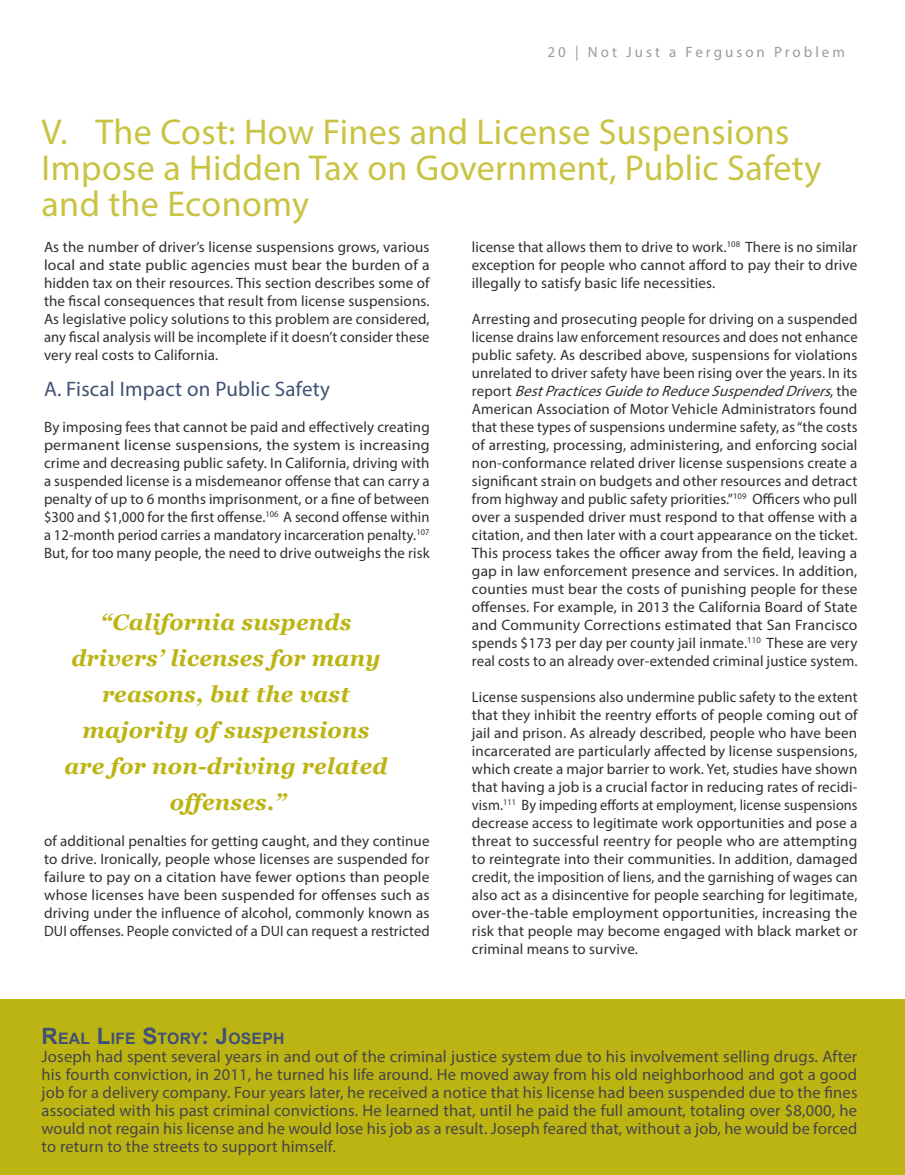
<style>
.page{position:relative;width:905px;height:1175px;background:#fff}
.page>*{position:absolute;margin:0;border:0;box-sizing:border-box;transform-origin:0 0}
.t1{font:36px/36px "Myriad Pro";letter-spacing:.01em;color:#bcb413}
.t2{font:italic 700 22.5px/36px "Georgia";letter-spacing:.01em;color:#bcb413;text-align:center}
.t3{font:21px "Myriad Pro";letter-spacing:.01em;color:#3f5174}
.t4{font:16.5px/18px "Myriad Pro";letter-spacing:.01em;color:#464547;text-align:justify}
.t5{font:700 15.75px "Arial";letter-spacing:.015em;color:#3f5174}
.t6{font:15px/18px "Myriad Pro";letter-spacing:.01em;color:#342d30;text-align:justify}
.t7{font:15px "Myriad Pro";letter-spacing:.2em;color:#999b9c}
.s1{font-style:italic}
.s2{font-size:22.5px}
</style>
<div class="page">
<div style="left:0;top:999px;width:904px;height:175px;background:#bcb413"></div>
<p class="t7" style="left:547px;top:43px;width:299px">20 | Not Just a Ferguson Problem</p>
<h1 class="t1" style="left:42px;top:113px;width:781px">V. The Cost: How Fines and License Suspensions<br>Impose a Hidden Tax on Government, Public Safety and the Economy</h1>
<p class="t6" style="left:44px;top:238px;width:387px">As the number of driver’s license suspensions grows, various local and state public agencies must bear the burden of a hidden tax on their resources. This section describes some of the fiscal consequences that result from license suspensions.<br>As legislative policy solutions to this problem are considered, any fiscal analysis will be incomplete if it doesn’t consider these very real costs to California.</p>
<h3 class="t3" style="left:44px;top:376px;width:287px">A. Fiscal Impact on Public Safety</h3>
<p class="t6" style="left:44px;top:418px;width:387px">By imposing fees that cannot be paid and effectively creating permanent license suspensions, the system is increasing crime and decreasing public safety. In California, driving with a suspended license is a misdemeanor offense that can carry a penalty of up to 6 months imprisonment, or a fine of between $300 and $1,000 for the first offense.<sup>106</sup> A second offense within a 12-month period carries a mandatory incarceration penalty.<sup>107<br></sup>But, for too many people, the need to drive outweighs the risk</p>
<h2 class="t2" style="left:65px;top:604px;width:324px">“California suspends drivers’ licenses for many reasons, but the vast majority of suspensions are for non-driving related offenses.”</h2>
<p class="t6" style="left:44px;top:832px;width:387px">of additional penalties for getting caught, and they continue to drive. Ironically, people whose licenses are suspended for failure to pay on a citation have fewer options than people whose licenses have been suspended for offenses such as driving under the influence of alcohol, commonly known as DUI offenses. People convicted of a DUI can request a restricted</p>
<p class="t6" style="left:472px;top:238px;width:387px">license that allows them to drive to work.<sup>108</sup> There is no similar exception for people who cannot afford to pay their to drive illegally to satisfy basic life necessities.</p>
<p class="t6" style="left:472px;top:310px;width:387px">Arresting and prosecuting people for driving on a suspended license drains law enforcement resources and does not enhance public safety. As described above, suspensions for violations unrelated to driver safety have been rising over the years. In its r e p o r t <span class="s1">BestPracticesGuidetoReduceSuspendedDrivers</span>, t h e American Association of Motor Vehicle Administrators found that these types of suspensions undermine safety, as “the costs of arresting, processing, administering, and enforcing social non-conformance related driver license suspensions create a significant strain on budgets and other resources and detract from highway and public safety priorities.”<sup>109</sup> Officers who pull over a suspended driver must respond to that offense with a citation, and then later with a court appearance on the ticket.<br>This process takes the officer away from the field, leaving a gap in law enforcement presence and services. In addition, counties must bear the costs of punishing people for these offenses. For example, in 2013 the California Board of State and Community Corrections estimated that San Francisco spends $173 per day per county jail inmate.<sup>110</sup> These are very real costs to an already over-extended criminal justice system.</p>
<p class="t6" style="left:472px;top:688px;width:387px">License suspensions also undermine public safety to the extent that they inhibit the reentry efforts of people coming out of jail and prison. As already described, people who have been incarcerated are particularly affected by license suspensions, which create a major barrier to work. Yet, studies have shown that having a job is a crucial factor in reducing rates of recidi&shy;vism.<sup>111</sup> By impeding efforts at employment, license suspensions decrease access to legitimate work opportunities and pose a threat to successful reentry for people who are attempting to reintegrate into their communities. In addition, damaged credit, the imposition of liens, and the garnishing of wages can also act as a disincentive for people searching for legitimate, over-the-table employment opportunities, increasing the risk that people may become engaged with black market or criminal means to survive.</p>
<p class="t5" style="left:42px;top:1028px;width:244px"><span class="s2">R</span>EAL <span class="s2">L</span>IFE <span class="s2">S</span>TORY<span class="s2">: J</span>OSEPH</p>
<p class="t4" style="left:42px;top:1047px;width:817px">Joseph had spent several years in and out of the criminal justice system due to his involvement selling drugs. After his fourth conviction, in 2011, he turned his life around. He moved away from his old neighborhood and got a good job for a delivery company. Four years later, he received a notice that his license had been suspended due to the fines associated with his past criminal convictions. He learned that, until he paid the full amount, totaling over $8,000, he would not regain his license and he would lose his job as a result. Joseph feared that, without a job, he would be forced to return to the streets to support himself.</p>
</div>
